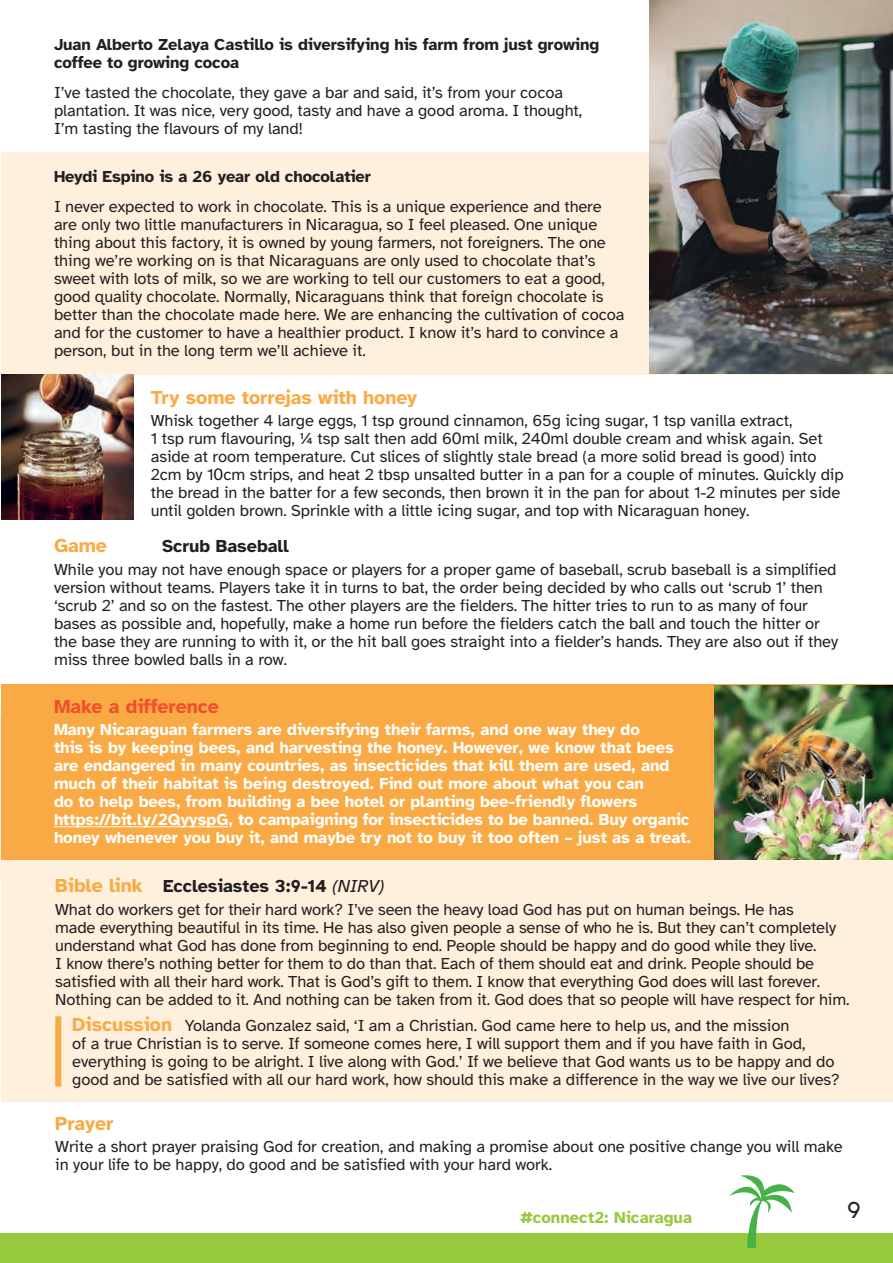
<style>
.page{position:relative;width:893px;height:1263px;background:#fff}
.page>*{position:absolute;margin:0;border:0;box-sizing:border-box;transform-origin:0 0}
.t1{font:24px "Atkinson Hyperlegible";color:#231f20}
.t2{font:700 19.5px "Atkinson Hyperlegible";color:#faaa44}
.t3{font:700 19.5px "Atkinson Hyperlegible";color:#f0502f}
.t4{font:700 18px "Atkinson Hyperlegible";color:#231f20}
.t5{font:16.5px/18px "Atkinson Hyperlegible";letter-spacing:-.005em;color:#231f20}
.t6{font:700 16.5px/18px "Atkinson Hyperlegible";color:#fff}
.t7{font:700 16.5px/18px "Atkinson Hyperlegible";letter-spacing:-.005em;color:#231f20}
.t8{font:700 16.5px "Atkinson Hyperlegible";color:#97c93c}
.s1{font-family:"BBC Reith Sans";font-size:16.2px}
.s2{font-size:19.5px;color:#faaa44}
.s3{font-weight:400;font-style:italic}
.s4{font-weight:700;font-size:19.5px;color:#faaa44}
</style>
<div class="page">
<div style="left:1px;top:1233px;width:892px;height:30px;background:#97c93c"></div>
<svg style="left:729px;top:1175px;width:66px;height:73px"></svg>
<div style="left:1px;top:857px;width:892px;height:244px;background:#fef0dd"></div>
<div style="left:2px;top:685px;width:891px;height:175px;background:#faaa44"></div>
<img style="left:714px;top:685px;width:179px;height:174px">
<div style="left:1px;top:152px;width:892px;height:222px;background:#fef0dd"></div>
<hr style="left:0;top:1233px;width:1px;height:30px;background:#97c93c">
<hr style="left:0;top:715px;width:1px;height:164px;background:#fef0dd">
<hr style="left:54px;top:826px;width:174px;height:1px;background:#fff">
<img style="left:1px;top:374px;width:133px;height:146px">
<img style="left:649px;top:0;width:244px;height:374px">
<div style="left:55px;top:1016px;width:6px;height:70px;background:#faaa44"></div>
<p class="t7" style="left:54px;top:36px;width:547px">Juan Alberto Zelaya Castillo is diversifying his farm from just growing coffee to growing cocoa</p>
<p class="t5" style="left:54px;top:84px;width:530px">I’ve tasted the chocolate, they gave a bar and said, it’s from your cocoa plantation. It was nice, very good, tasty and have a good aroma. I thought,<br>I’m tasting the flavours of my land!</p>
<p class="t7" style="left:54px;top:168px;width:318px">Heydi Espino is a 26 year old chocolatier</p>
<p class="t5" style="left:54px;top:198px;width:572px">I never expected to work in chocolate. This is a unique experience and there are only two little manufacturers in Nicaragua, so I feel pleased. One unique thing about this factory, it is owned by young farmers, not foreigners. The one thing we’re working on is that Nicaraguans are only used to chocolate that’s sweet with lots of milk, so we are working to tell our customers to eat a good, good quality chocolate. Normally, Nicaraguans think that foreign chocolate is better than the chocolate made here. We are enhancing the cultivation of cocoa and for the customer to have a healthier product. I know it’s hard to convince a person, but in the long term we’ll achieve it.</p>
<p class="t2" style="left:151px;top:386px;width:268px">Try some torrejas with honey</p>
<p class="t5" style="left:151px;top:412px;width:694px">Whisk together 4 large eggs, 1 tsp ground cinnamon, 65g icing sugar, 1 tsp vanilla extract,<br>1 tsp rum flavouring, ¼ tsp salt then add 6<span class="s1">0</span>ml milk, 24<span class="s1">0</span>ml double cream and whisk again. Set aside at room temperature. Cut slices of slightly stale bread (a more solid bread is good) into 2cm by 1<span class="s1">0</span>cm strips, and heat 2 tbsp unsalted butter in a pan for a couple of minutes. Quickly dip the bread in the batter for a few seconds, then brown it in the pan for about 1-2 minutes per side until golden brown. Sprinkle with a little icing sugar, and top with Nicaraguan honey.</p>
<p class="t2" style="left:54px;top:535px;width:54px">Game</p>
<p class="t4" style="left:162px;top:536px;width:128px">Scrub Baseball</p>
<p class="t5" style="left:54px;top:560px;width:786px">While you may not have enough space or players for a proper game of baseball, scrub baseball is a simplified version without teams. Players take it in turns to bat, the order being decided by who calls out ‘scrub 1’ then ‘scrub 2’ and so on the fastest. The other players are the fielders. The hitter tries to run to as many of four bases as possible and, hopefully, make a home run before the fielders catch the ball and touch the hitter or the base they are running to with it, or the hit ball goes straight into a fielder’s hands. They are also out if they miss three bowled balls in a row.</p>
<p class="t3" style="left:54px;top:695px;width:166px">Make a difference</p>
<p class="t6" style="left:54px;top:720px;width:639px">Many Nicaraguan farmers are diversifying their farms, and one way they do<br>this is by keeping bees, and harvesting the honey. However, we know that bees are endangered in many countries, as insecticides that kill them are used, and much of their habitat is being destroyed. Find out more about what you can<br>do to help bees, from building a bee hotel or planting bee-friendly flowers https://bit.ly/2QyyspG, to campaigning for insecticides to be banned. Buy organic honey whenever you buy it, and maybe try not to buy it too often – just as a treat.</p>
<p class="t4" style="left:55px;top:876px;width:331px"><span class="s2">Bible link</span> Ecclesiastes 3:9-14 <span class="s3">(NIRV)</span></p>
<p class="t5" style="left:55px;top:900px;width:796px">What do workers get for their hard work? I’ve seen the heavy load God has put on human beings. He has<br>made everything beautiful in its time. He has also given people a sense of who he is. But they can’t completely understand what God has done from beginning to end. People should be happy and do good while they live.<br>I know there’s nothing better for them to do than that. Each of them should eat and drink. People should be satisfied with all their hard work. That is God’s gift to them. I know that everything God does will last forever.<br>Nothing can be added to it. And nothing can be taken from it. God does that so people will have respect for him.</p>
<p class="t5" style="left:72px;top:1017px;width:769px"><span class="s4">Discussion</span> Yolanda Gonzalez said, ‘I am a Christian. God came here to help us, and the mission<br>of a true Christian is to serve. If someone comes here, I will support them and if you have faith in God, everything is going to be alright. I live along with God.’ If we believe that God wants us to be happy and do good and be satisfied with all our hard work, how should this make a difference in the way we live our lives?</p>
<p class="t2" style="left:55px;top:1112px;width:60px">Prayer</p>
<p class="t5" style="left:55px;top:1137px;width:789px">Write a short prayer praising God for creation, and making a promise about one positive change you will make in your life to be happy, do good and be satisfied with your hard work.</p>
<p class="t8" style="left:520px;top:1208px;width:173px">#connect2: Nicaragua</p>
<h1 class="t1" style="left:847px;top:1197px;width:16px">9</h1>
</div>
